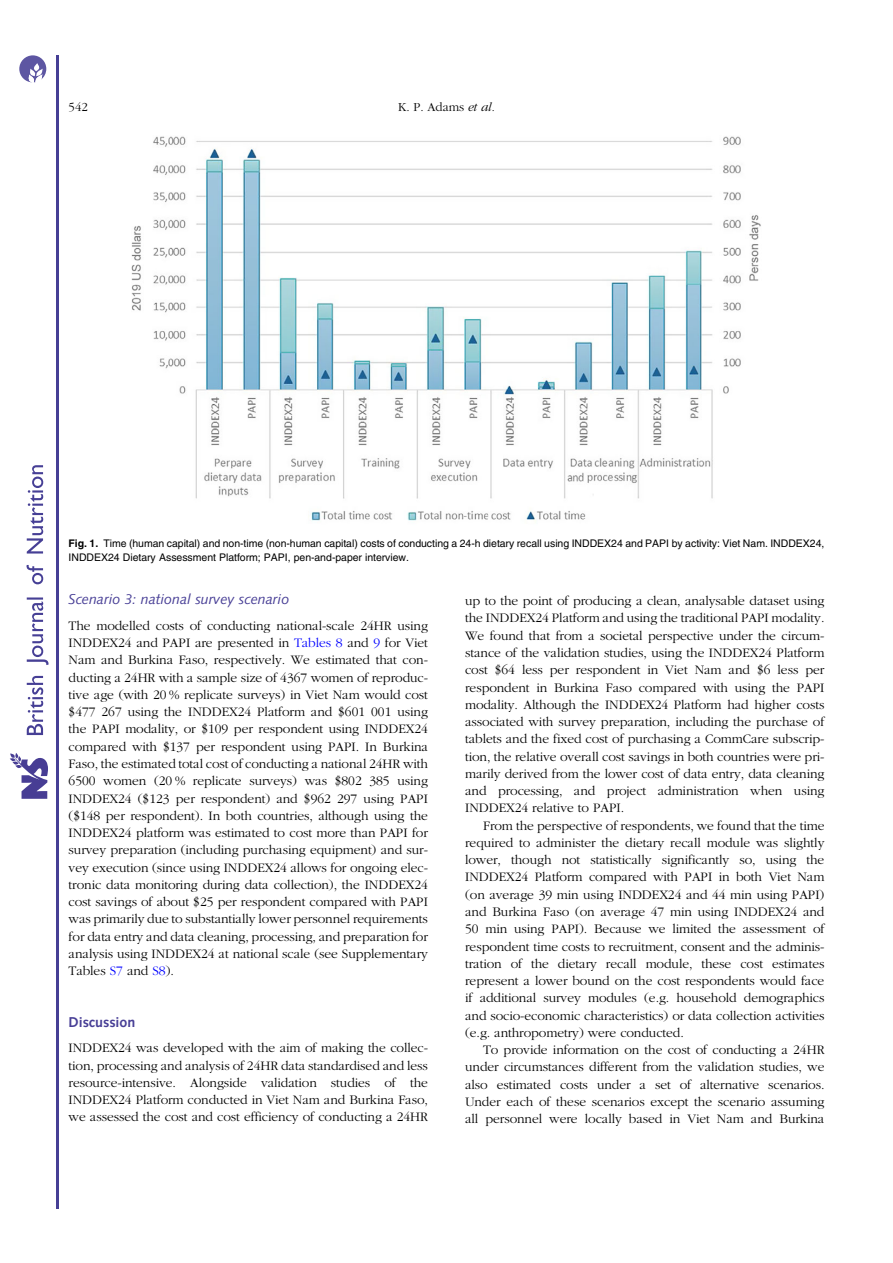
<style>
.page{position:relative;width:893px;height:1263px;background:#fff}
.page>*{position:absolute;margin:0;border:0;box-sizing:border-box;transform-origin:0 0}
.t1{font:14.25px "Adv OT078 e 26 fc.I";color:#483f96}
.t2{font:14.25px "Adv OT38 e 50296.B";color:#483f96}
.t3{font:13.5px/17.2px "Adv OT777 cf 4 fb";color:#000;text-align:justify}
.t4{font:12.75px "Adv OT777 cf 4 fb";color:#000}
.t5{font:10.5px/13.5px "Adv OT82 c 4 f 4 c 4";color:#000}
.s1{font-family:"Adv OT4 e 1564 e 8.I"}
.s2{font-family:"Adv O Tf 3919 c 9 c.B"}
.s3{color:#00f}
</style>
<div class="page">
<hr style="left:56px;top:55px;width:2px;height:1153px;background:#463f95">
<svg style="left:10px;top:753px;width:38px;height:46px"></svg>
<svg style="left:26px;top:465px;width:23px;height:270px"></svg>
<svg style="left:19px;top:55px;width:27px;height:27px"></svg>
<img style="left:131px;top:136px;width:630px;height:385px">
<p class="t4" style="left:69px;top:102px;width:21px">542</p>
<p class="t4" style="left:398px;top:102px;width:98px">K. P. Adams <span class="s1">et al.</span></p>
<p class="t5" style="left:69px;top:538px;width:757px"><span class="s2">Fig. 1.</span> Time (human capital) and non-time (non-human capital) costs of conducting a 24-h dietary recall using INDDEX24 and PAPI by activity: Viet Nam. INDDEX24,<br>INDDEX24 Dietary Assessment Platform; PAPI, pen-and-paper interview.</p>
<p class="t1" style="left:69px;top:591px;width:222px">Scenario 3: national survey scenario</p>
<p class="t3" style="left:69px;top:618px;width:361px">The modelled costs of conducting national-scale 24HR using INDDEX24 and PAPI are presented in <span class="s3">Tables 8</span> and <span class="s3">9</span> for Viet Nam and Burkina Faso, respectively. We estimated that con&shy;ducting a 24HR with a sample size of 4367 women of reproduc&shy;tive age (with 20 % replicate surveys) in Viet Nam would cost $477 267 using the INDDEX24 Platform and $601 001 using the PAPI modality, or $109 per respondent using INDDEX24 compared with $137 per respondent using PAPI. In Burkina Faso, the estimated total cost of conducting a national 24HR with 6500 women (20 % replicate surveys) was $802 385 using INDDEX24 ($123 per respondent) and $962 297 using PAPI ($148 per respondent). In both countries, although using the INDDEX24 platform was estimated to cost more than PAPI for survey preparation (including purchasing equipment) and sur&shy;vey execution (since using INDDEX24 allows for ongoing elec&shy;tronic data monitoring during data collection), the INDDEX24 cost savings of about $25 per respondent compared with PAPI was primarily due to substantially lower personnel requirements for data entry and data cleaning, processing, and preparation for analysis using INDDEX24 at national scale (see Supplementary Tables <span class="s3">S7</span> and <span class="s3">S8</span>).</p>
<p class="t2" style="left:69px;top:1016px;width:68px">Discussion</p>
<p class="t3" style="left:69px;top:1040px;width:361px">INDDEX24 was developed with the aim of making the collec&shy;tion, processing and analysis of 24HR data standardised and less resource-intensive. Alongside validation studies of the INDDEX24 Platform conducted in Viet Nam and Burkina Faso, we assessed the cost and cost efficiency of conducting a 24HR</p>
<p class="t3" style="left:465px;top:593px;width:361px">up to the point of producing a clean, analysable dataset using the INDDEX24 Platform and using the traditional PAPI modality.<br>We found that from a societal perspective under the circum&shy;stance of the validation studies, using the INDDEX24 Platform cost $64 less per respondent in Viet Nam and $6 less per respondent in Burkina Faso compared with using the PAPI modality. Although the INDDEX24 Platform had higher costs associated with survey preparation, including the purchase of tablets and the fixed cost of purchasing a CommCare subscrip&shy;tion, the relative overall cost savings in both countries were pri&shy;marily derived from the lower cost of data entry, data cleaning and processing, and project administration when using INDDEX24 relative to PAPI.</p>
<p class="t3" style="left:465px;top:818px;width:361px;text-indent:18px">From the perspective of respondents, we found that the time required to administer the dietary recall module was slightly lower, though not statistically significantly so, using the INDDEX24 Platform compared with PAPI in both Viet Nam (on average 39 min using INDDEX24 and 44 min using PAPI) and Burkina Faso (on average 47 min using INDDEX24 and 50 min using PAPI). Because we limited the assessment of respondent time costs to recruitment, consent and the adminis&shy;tration of the dietary recall module, these cost estimates represent a lower bound on the cost respondents would face if additional survey modules (e.g. household demographics and socio-economic characteristics) or data collection activities (e.g. anthropometry) were conducted.</p>
<p class="t3" style="left:465px;top:1042px;width:361px;text-indent:18px">To provide information on the cost of conducting a 24HR under circumstances different from the validation studies, we also estimated costs under a set of alternative scenarios.<br>Under each of these scenarios except the scenario assuming all personnel were locally based in Viet Nam and Burkina</p>
</div>
